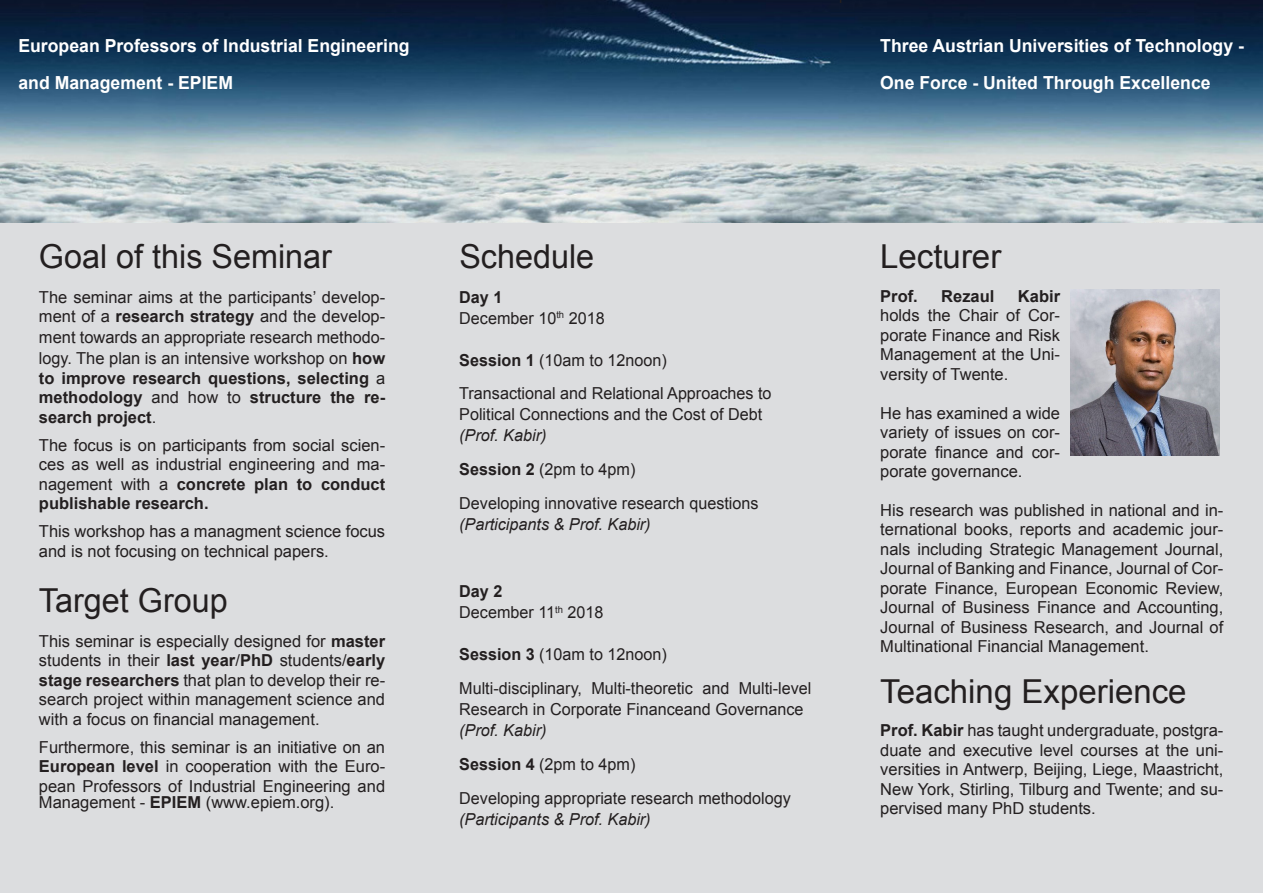
<style>
.page{position:relative;width:1263px;height:893px;background:#dcdddf}
.page>*{position:absolute;margin:0;border:0;box-sizing:border-box;transform-origin:0 0}
.Überschrift_1{font:33px "Arial";color:#231f20}
.Überschrift_1-2{font:700 18px/37.5px "Arial";color:#fff}
.Normaler_Text{font:16.5px/19.5px "Arial";color:#231f20;text-align:justify}
.Normaler_Text-2{font:700 16.5px/19.5px "Arial";color:#231f20;text-align:justify}
.Normaler_Text-3{font:italic 16.5px "Arial";color:#231f20}
.s1{font-weight:700}
.s2{font-weight:400}
</style>
<div class="page">
<img style="left:0;top:0;width:1263px;height:222px">
<img style="left:1071px;top:290px;width:149px;height:166px">
<p class="Überschrift_1-2" style="left:18px;top:27px;width:393px">European Professors of Industrial Engineering and Management - EPIEM</p>
<p class="Überschrift_1" style="left:39px;top:235px;width:294px">Goal of this Seminar</p>
<p class="Überschrift_1" style="left:459px;top:235px;width:136px">Schedule</p>
<p class="Normaler_Text" style="left:39px;top:287px;width:348px">The seminar aims at the participants’ develop&shy;ment of a <span class="s1">research strategy</span> and the develop-</p>
<p class="Normaler_Text" style="left:39px;top:327px;width:348px;line-height:21px">ment towards an appropriate research methodo&shy;logy. The plan is an intensive workshop on <span class="s1">how</span></p>
<p class="Normaler_Text-2" style="left:39px;top:368px;width:348px">to improve research questions, selecting <span class="s2">a </span>methodology <span class="s2">and how to</span> structure the re&shy;search project<span class="s2">.</span></p>
<p class="Normaler_Text" style="left:39px;top:435px;width:348px">The focus is on participants from social scien&shy;ces as well as industrial engineering and ma&shy;nagement with a <span class="s1">concrete plan to conduct publishable research.</span></p>
<p class="Normaler_Text" style="left:39px;top:522px;width:348px">This workshop has a managment science focus and is not focusing on technical papers.</p>
<p class="Überschrift_1" style="left:39px;top:579px;width:190px">Target Group</p>
<p class="Normaler_Text" style="left:39px;top:631px;width:348px">This seminar is especially designed for <span class="s1">master </span>students in their <span class="s1">last year</span>/<span class="s1">PhD</span> students/<span class="s1">early stage researchers</span> that plan to develop their re&shy;search project within management science and with a focus on financial management.</p>
<p class="Normaler_Text" style="left:39px;top:737px;width:348px">Furthermore, this seminar is an initiative on an <span class="s1">European level</span> in cooperation with the Euro&shy;pean Professors of Industrial Engineering and</p>
<p class="Normaler_Text" style="left:39px;top:793px;width:297px">Management - <span class="s1">EPIEM</span> (www.epiem.org).</p>
<p class="Normaler_Text-2" style="left:459px;top:287px;width:45px">Day 1</p>
<p class="Normaler_Text" style="left:459px;top:308px;width:147px">December 10<sup>th</sup> 2018</p>
<p class="Normaler_Text" style="left:459px;top:350px;width:209px"><span class="s1">Session 1</span> (10am to 12noon)</p>
<p class="Normaler_Text" style="left:459px;top:384px;width:314px">Transactional and Relational Approaches to</p>
<p class="Normaler_Text" style="left:459px;top:405px;width:304px">Political Connections and the Cost of Debt</p>
<p class="Normaler_Text-3" style="left:459px;top:425px;width:89px">(Prof. Kabir)</p>
<p class="Normaler_Text" style="left:459px;top:460px;width:178px"><span class="s1">Session 2</span> (2pm to 4pm)</p>
<p class="Normaler_Text" style="left:459px;top:493px;width:301px">Developing innovative research questions</p>
<p class="Normaler_Text-3" style="left:459px;top:513px;width:193px">(Participants &amp; Prof. Kabir)</p>
<p class="Normaler_Text-2" style="left:459px;top:582px;width:45px">Day 2</p>
<p class="Normaler_Text" style="left:459px;top:603px;width:146px">December 11<sup>th</sup> 2018</p>
<p class="Normaler_Text" style="left:459px;top:645px;width:209px"><span class="s1">Session 3</span> (10am to 12noon)</p>
<p class="Normaler_Text" style="left:459px;top:678px;width:354px;line-height:21px">Multi-disciplinary, Multi-theoretic and Multi-level<br>Research in Corporate Financeand Governance</p>
<p class="Normaler_Text-3" style="left:459px;top:720px;width:89px">(Prof. Kabir)</p>
<p class="Normaler_Text" style="left:459px;top:754px;width:178px"><span class="s1">Session 4</span> (2pm to 4pm)</p>
<p class="Normaler_Text" style="left:459px;top:788px;width:333px">Developing appropriate research methodology</p>
<p class="Normaler_Text-3" style="left:459px;top:808px;width:193px">(Participants &amp; Prof. Kabir)</p>
<p class="Überschrift_1-2" style="left:880px;top:27px;width:365px">Three Austrian Universities of Technology -</p>
<p class="Überschrift_1-2" style="left:880px;top:65px;width:332px">One Force - United Through Excellence</p>
<p class="Überschrift_1" style="left:880px;top:235px;width:123px">Lecturer</p>
<p class="Normaler_Text-2" style="left:880px;top:287px;width:39px">Prof.</p>
<p class="Normaler_Text-2" style="left:941px;top:287px;width:55px">Rezaul</p>
<p class="Normaler_Text" style="left:880px;top:286px;width:181px;text-indent:138px"><span class="s1">Kabir </span>holds the Chair of Cor&shy;porate Finance and Risk Management at the Uni&shy;versity of Twente.</p>
<p class="Normaler_Text" style="left:880px;top:403px;width:181px">He has examined a wide variety of issues on cor&shy;porate finance and cor&shy;porate governance.</p>
<p class="Normaler_Text" style="left:880px;top:500px;width:345px">His research was published in national and in&shy;ternational books, reports and academic jour&shy;nals including Strategic Management Journal, Journal of Banking and Finance, Journal of Cor&shy;porate Finance, European Economic Review, Journal of Business Finance and Accounting, Journal of Business Research, and Journal of Multinational Financial Management.</p>
<p class="Überschrift_1" style="left:880px;top:669px;width:308px">Teaching Experience</p>
<p class="Normaler_Text" style="left:880px;top:721px;width:345px"><span class="s1">Prof. Kabir</span> has taught undergraduate, postgra&shy;duate and executive level courses at the uni&shy;versities in Antwerp, Beijing, Liege, Maastricht, New York, Stirling, Tilburg and Twente; and su&shy;pervised many PhD students.</p>
</div>
